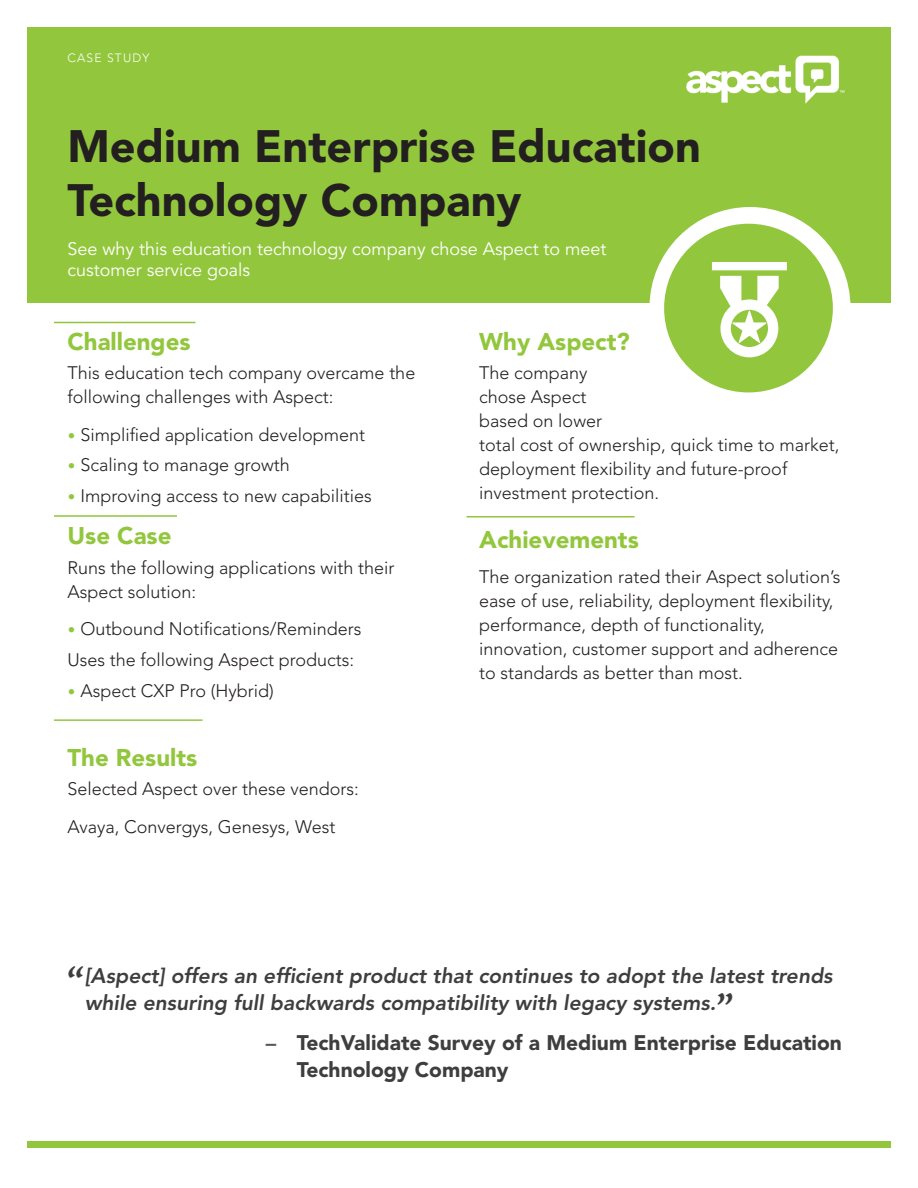
<style>
.page{position:relative;width:918px;height:1188px;background:#fff}
.page>*{position:absolute;margin:0;border:0;box-sizing:border-box;transform-origin:0 0}
.Title_Line{font:900 45px/54px "Avenir LT Std";color:#231f20}
.Subhead_Green{font:900 24px "Avenir LT Std";color:#92c73d}
.Quotes{font:italic 800 21px/27px "Avenir LT Std";color:#3e3e3f}
.t1{font:900 21px/27px "Avenir LT Std";color:#3e3e3f}
.Subhead_Green-2{font:300 18px/24px "Avenir LT Std";color:#231f20}
.Body{font:300 18px/24px "Avenir LT Std";color:#231f20}
.Cover_Subheadline{font:18px/21.6px "Avenir LT Std";color:#fff}
.Body_Bullets{font:300 18px "Avenir LT Std";color:#231f20}
.White_Paper_Descript{font:300 12px "Avenir LT Std";letter-spacing:.1em;color:#fff}
.s1{font-weight:900;font-size:15px;color:#92c73d}
.s2{font-family:"Warnock Pro";font-weight:700;font-style:normal;font-size:39px}
.s3{font-weight:800;color:#57585a}
</style>
<div class="page">
<div style="left:27px;top:27px;width:864px;height:276px;background:#92c73d"></div>
<img style="left:686px;top:55px;width:159px;height:49px">
<hr style="left:54px;top:322px;width:141px;height:1px;background:#92c73d">
<hr style="left:466px;top:516px;width:168px;height:2px;background:#92c73d">
<hr style="left:54px;top:515px;width:123px;height:2px;background:#92c73d">
<hr style="left:54px;top:719px;width:148px;height:2px;background:#92c73d">
<div style="left:650px;top:207px;width:200px;height:201px;background:#fff;border-radius:50%"></div>
<div style="left:664px;top:224px;width:169px;height:168px;background:#92c73d;border-radius:50%"></div>
<svg style="left:712px;top:262px;width:75px;height:95px"></svg>
<div style="left:27px;top:1142px;width:864px;height:6px;background:#92c73d"></div>
<p class="White_Paper_Descript" style="left:68px;top:51px;width:83px">CASE STUDY</p>
<p class="Title_Line" style="left:68px;top:119px;width:635px">Medium Enterprise Education<br>Technology Company</p>
<p class="Cover_Subheadline" style="left:68px;top:238px;width:541px">See why this education technology company chose Aspect to meet customer service goals</p>
<p class="Subhead_Green" style="left:68px;top:327px;width:125px">Challenges</p>
<p class="Body" style="left:68px;top:361px;width:349px">This education tech company overcame the following challenges with Aspect:</p>
<p class="Subhead_Green-2" style="left:68px;top:422px;width:299px"><span class="s1">•</span> Simplified application development</p>
<p class="Subhead_Green-2" style="left:68px;top:453px;width:224px"><span class="s1">•</span> Scaling to manage growth</p>
<p class="Subhead_Green-2" style="left:68px;top:484px;width:306px"><span class="s1">•</span> Improving access to new capabilities</p>
<p class="Subhead_Green" style="left:68px;top:521px;width:105px">Use Case</p>
<p class="Body" style="left:68px;top:556px;width:329px">Runs the following applications with their<br>Aspect solution:</p>
<p class="Subhead_Green-2" style="left:68px;top:617px;width:295px"><span class="s1">•</span> Outbound Notifications/Reminders</p>
<p class="Body_Bullets" style="left:68px;top:649px;width:288px">Uses the following Aspect products:</p>
<p class="Subhead_Green-2" style="left:68px;top:679px;width:208px"><span class="s1">•</span> Aspect CXP Pro (Hybrid)</p>
<p class="Subhead_Green" style="left:68px;top:743px;width:131px">The Results</p>
<p class="Body" style="left:68px;top:777px;width:293px">Selected Aspect over these vendors:</p>
<p class="Body" style="left:68px;top:815px;width:269px">Avaya, Convergys, Genesys, West</p>
<p class="Subhead_Green" style="left:479px;top:327px;width:152px">Why Aspect?</p>
<p class="Body" style="left:479px;top:361px;width:362px">The company<br>chose Aspect<br>based on lower<br>total cost of ownership, quick time to market, deployment flexibility and future-proof investment protection.</p>
<p class="Subhead_Green" style="left:479px;top:525px;width:161px">Achievements</p>
<p class="Subhead_Green-2" style="left:479px;top:565px;width:363px">The organization rated their Aspect solution’s ease of use, reliability, deployment flexibility, performance, depth of functionality, innovation, customer support and adherence to standards as better than most.</p>
<p class="Quotes" style="left:85px;top:962px;width:749px;text-indent:-18px"><span class="s2">“</span>[Aspect] offers an efficient product that continues to adopt the latest trends while ensuring full backwards compatibility with legacy systems.<span class="s2">”</span></p>
<p class="t1" style="left:297px;top:1029px;width:547px;text-indent:-31px"><span class="s3">–</span> TechValidate Survey of a Medium Enterprise Education<br>Technology Company</p>
</div>
